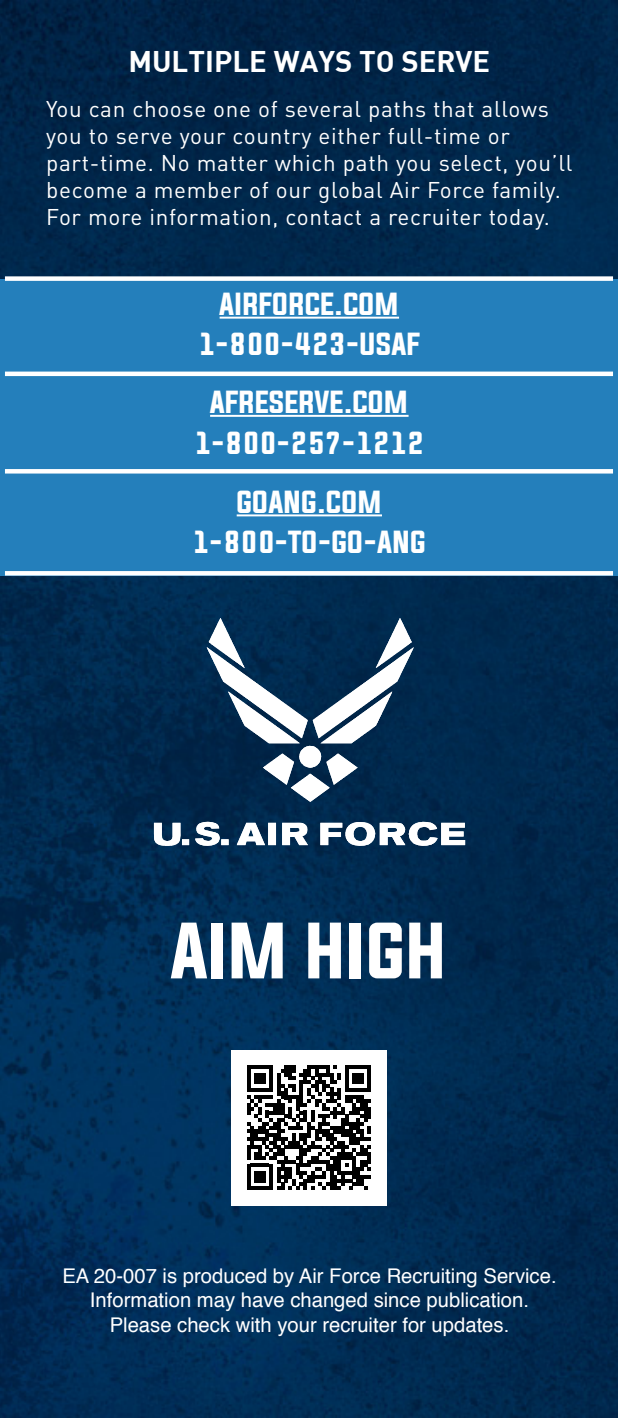
<style>
.page{position:relative;width:618px;height:1418px;background:#fff}
.page>*{position:absolute;margin:0;border:0;box-sizing:border-box;transform-origin:0 0}
.t1{font:67.5px "Evogria";color:#fff}
.t2{font:700 29.25px "DIN";color:#fff}
.t3{font:27px/40.5px "Evogria";color:#fff;text-align:center}
.t4{font:22.5px/27px "DIN";letter-spacing:.03em;color:#fff}
.t5{font:20.25px/24.3px "Helvetica";color:#fff;text-align:center}
</style>
<div class="page">
<img style="left:0;top:0;width:618px;height:1418px">
<svg style="left:154px;top:618px;width:311px;height:228px;fill:#002a4e"></svg>
<img style="left:376px;top:621px;width:36px;height:47px">
<div style="left:0;top:279px;width:618px;height:296px;background:#247fbb"></div>
<hr style="left:220px;top:317px;width:179px;height:2px;background:#fff">
<hr style="left:210px;top:415px;width:198px;height:2px;background:#fff">
<hr style="left:237px;top:514px;width:145px;height:2px;background:#fff">
<div style="left:5px;top:371px;width:608px;height:5px;background:#fff"></div>
<hr style="left:5px;top:469px;width:608px;height:4px;background:#fff">
<svg style="left:5px;top:571px;width:608px;height:4px;background:#fbfdfe"></svg>
<div style="left:5px;top:276px;width:608px;height:5px;background:#fff"></div>
<div style="left:231px;top:1050px;width:155px;height:155px;background:#fff"></div>
<svg style="left:247px;top:1065px;width:124px;height:125px;fill:#000"></svg>
<h2 class="t2" style="left:128px;top:42px;width:363px">MULTIPLE WAYS TO SERVE</h2>
<p class="t4" style="left:46px;top:95px;width:528px">You can choose one of several paths that allows you to serve your country either full-time or part-time. No matter which path you select, you’ll become a member of our global Air Force family.<br>For more information, contact a recruiter today.</p>
<p class="t3" style="left:198px;top:285px;width:223px">AIRFORCE.COM<br>1-800-423-USAF</p>
<p class="t3" style="left:194px;top:383px;width:232px">AFRESERVE.COM<br>1-800-257-1212</p>
<p class="t3" style="left:192px;top:482px;width:235px">GOANG.COM<br>1-800-TO-GO-ANG</p>
<h1 class="t1" style="left:171px;top:903px;width:278px">AIM HIGH</h1>
<p class="t5" style="left:62px;top:1264px;width:496px">EA 20-007 is produced by Air Force Recruiting Service.<br>Information may have changed since publication.<br>Please check with your recruiter for updates.</p>
</div>
